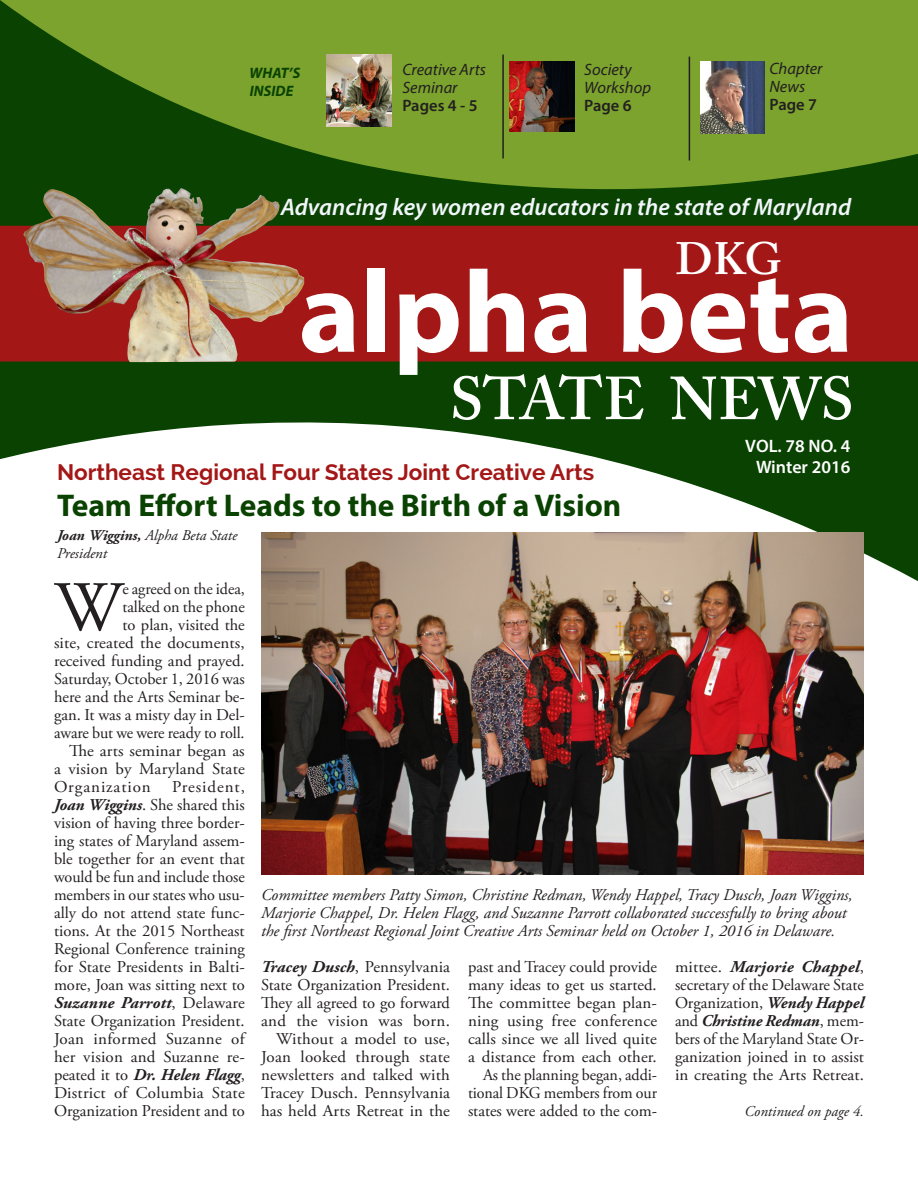
<style>
.page{position:relative;width:918px;height:1188px;background:#fff}
.page>*{position:absolute;margin:0;border:0;box-sizing:border-box;transform-origin:0 0}
.t1{font:700 117px "Myriad Pro";color:#fff}
.DKG_body_first{font:70.8px "Adobe Garamond Pro";color:#231f20}
.t2{font:600 60px "Adobe Caslon Pro";letter-spacing:-.01em;color:#fff}
.t3{font:600 45px "Adobe Caslon Pro";color:#fff}
.DKG_Headline_1{font:700 31.5px "Myriad Pro";color:#094201}
.t4{font:italic 600 24px "Myriad Pro";color:#f1f6fa}
.t5{font:700 22.5px "Raleway";color:#a41717}
.t6{font:600 18px "Myriad Pro";color:#fff}
.DKG_body{font:16.5px/18px "Adobe Garamond Pro";letter-spacing:.005em;color:#231f20;text-align:justify}
.DKG_body_plain{font:italic 16.5px/18px "Adobe Garamond Pro";color:#231f20}
.DKG_body_first-2{font:16.5px/18px "Adobe Garamond Pro";color:#231f20;text-align:right}
.t7{font:italic 16.5px/18px "Myriad Pro";color:#231f20}
.t8{font:600 16.5px "Myriad Pro";color:#231f20}
.Body{font:italic 15px/18px "Adobe Garamond Pro";color:#231f20}
.Inside_box{font:italic 15px "Adobe Garamond Pro";color:#231f20}
.t9{font:italic 700 15px/18px "Myriad Pro";color:#094201}
.s1{font-weight:700}
.s2{font-weight:700;font-style:italic}
</style>
<div class="page">
<div style="left:0;top:225px;width:918px;height:158px;background:#a41717"></div>
<svg style="left:0;top:0;width:918px;height:226px;fill:#7ba32d"></svg>
<hr style="left:689px;top:57px;width:1px;height:103px;background:#231f20">
<hr style="left:502px;top:55px;width:2px;height:103px;background:#231f20">
<img style="left:327px;top:55px;width:65px;height:72px">
<img style="left:509px;top:61px;width:65px;height:71px">
<img style="left:700px;top:62px;width:65px;height:72px">
<svg style="left:0;top:362px;width:918px;height:219px;fill:#094201"></svg>
<img style="left:23px;top:188px;width:281px;height:174px">
<img style="left:261px;top:533px;width:603px;height:341px">
<p class="t9" style="left:249px;top:64px;width:52px;rotate:-1deg">WHAT’S<br>INSIDE</p>
<p class="t7" style="left:402px;top:61px;width:85px">Creative Arts<br>Seminar</p>
<p class="t8" style="left:402px;top:95px;width:77px">Pages 4 - 5</p>
<p class="t7" style="left:584px;top:61px;width:49px">Society</p>
<p class="t7" style="left:584px;top:79px;width:68px">Workshop</p>
<p class="t8" style="left:584px;top:95px;width:49px">Page 6</p>
<p class="t7" style="left:770px;top:59px;width:55px">Chapter</p>
<p class="t7" style="left:770px;top:77px;width:37px">News</p>
<p class="t8" style="left:770px;top:94px;width:49px">Page 7</p>
<p class="t4" style="left:281px;top:192px;width:572px">Advancing key women educators in the state of Maryland</p>
<p class="t3" style="left:676px;top:232px;width:108px">DKG</p>
<p class="t1" style="left:299px;top:236px;width:556px">alpha beta</p>
<p class="t2" style="left:450px;top:363px;width:405px">STATE NEWS</p>
<p class="t6" style="left:745px;top:434px;width:107px">VOL. 78 NO. 4</p>
<p class="t6" style="left:756px;top:456px;width:96px">Winter 2016</p>
<p class="t5" style="left:57px;top:459px;width:539px">Northeast Regional Four States Joint Creative Arts</p>
<p class="DKG_Headline_1" style="left:57px;top:484px;width:566px">Team Effort Leads to the Birth of a Vision</p>
<p class="Body" style="left:57px;top:527px;width:182px"><span class="s1">Joan Wiggins,</span> Alpha Beta State<br>President</p>
<p class="DKG_body_first-2" style="left:54px;top:580px;width:192px">e agreed on the idea,<br>talked on the phone<br>to plan, visited the<br>site, created the documents, received funding and prayed.<br>Saturday, October 1, 2016 was here and the Arts Seminar be&shy;gan. It was a misty day in Del&shy;aware but we were ready to roll.</p>
<p class="DKG_body" style="left:54px;top:742px;width:192px;text-indent:15px">The arts seminar began as a vision by Maryland State Organization</p>
<p class="DKG_body_first" style="left:54px;top:565px;width:69px">W</p>
<p class="DKG_body" style="left:54px;top:778px;width:192px;text-indent:118px">President, <span class="s2">Joan Wiggins</span>. She shared this vision of having three border&shy;ing states of Maryland assem&shy;ble together for an event that would be fun and include those members in our states who usu&shy;ally do not attend state func&shy;tions. At the 2015 Northeast Regional Conference training for State Presidents in Balti&shy;more, Joan was sitting next to <span class="s2">Suzanne Parrott</span>, Delaware State Organization President.<br>Joan informed Suzanne of her vision and Suzanne re&shy;peated it to <span class="s2">Dr. Helen Flagg</span>, District of Columbia State Organization President and to</p>
<p class="DKG_body_plain" style="left:261px;top:886px;width:593px">Committee members Patty Simon, Christine Redman, Wendy Happel, Tracy Dusch, Joan Wiggins,<br>Marjorie Chappel, Dr. Helen Flagg, and Suzanne Parrott collaborated successfully to bring about the first Northeast Regional Joint Creative Arts Seminar held on October 1, 2016 in Delaware.</p>
<p class="DKG_body" style="left:261px;top:958px;width:191px"><span class="s2">Tracey Dusch</span>, Pennsylvania State Organization President.<br>They all agreed to go forward and the vision was born.</p>
<p class="DKG_body" style="left:261px;top:1030px;width:191px;text-indent:15px">Without a model to use, Joan looked through state newsletters and talked with Tracey Dusch. Pennsylvania has held Arts Retreat in the</p>
<p class="DKG_body" style="left:468px;top:958px;width:191px">past and Tracey could provide many ideas to get us started.<br>The committee began plan&shy;ning using free conference calls since we all lived quite a distance from each other.</p>
<p class="DKG_body" style="left:468px;top:1066px;width:191px;text-indent:15px">As the planning began, addi&shy;tional DKG members from our states were added to the com-</p>
<p class="DKG_body" style="left:675px;top:958px;width:191px">mittee. <span class="s2">Marjorie Chappel</span>, secretary of the Delaware State Organization, <span class="s2">Wendy Happel </span>and <span class="s2">Christine Redman</span>, mem&shy;bers of the Maryland State Or&shy;ganization joined in to assist in creating the Arts Retreat.</p>
<p class="Inside_box" style="left:745px;top:1102px;width:121px">Continued on page 4.</p>
</div>
